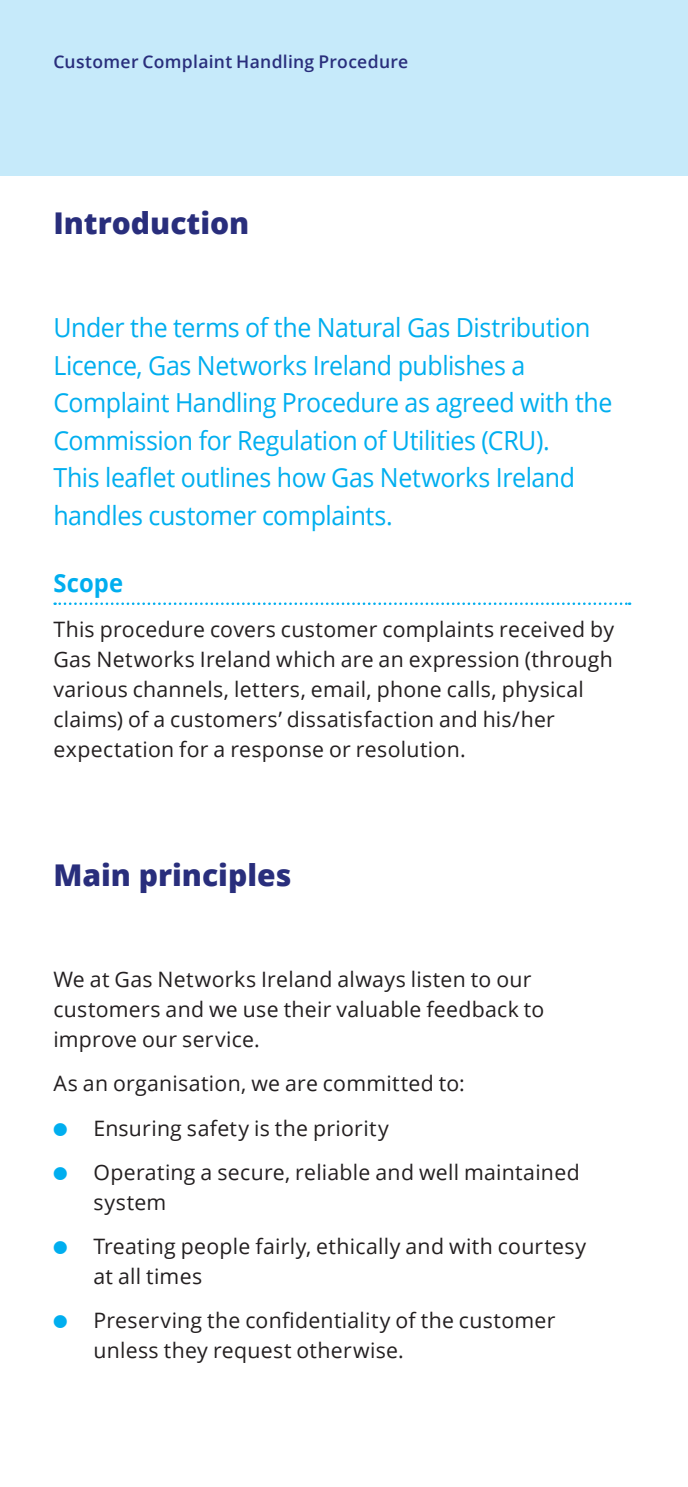
<style>
.page{position:relative;width:688px;height:1487px;background:#fff}
.page>*{position:absolute;margin:0;border:0;box-sizing:border-box;transform-origin:0 0}
.t1{font:800 30px "Open Sans";color:#292e7c}
.t2{font:26.25px/37.5px "Open Sans";letter-spacing:-.015em;color:#00aeef;scale:.95 1}
.t3{font:700 25px "Open Sans";letter-spacing:.01em;color:#00aeef;scale:.95 1}
.t4{font:21.25px/30px "Open Sans";letter-spacing:.015em;color:#231f20}
.t5{font:600 17.5px "Open Sans";letter-spacing:.015em;color:#292e7c}
.s1{font-family:"Monotype Sorts";font-size:17.5px;color:#00aeef}
</style>
<div class="page">
<svg style="left:55px;top:602px;width:574px;height:3px"></svg>
<div style="left:0;top:0;width:687px;height:175px;background:#c6eafa"></div>
<p class="t5" style="left:53px;top:50px;width:356px">Customer Complaint Handling Procedure</p>
<h4 class="t1" style="left:53px;top:200px;width:197px">Introduction</h4>
<p class="t2" style="left:53px;top:308px;width:589px">Under the terms of the Natural Gas Distribution Licence, Gas Networks Ireland publishes a Complaint Handling Procedure as agreed with the Commission for Regulation of Utilities (CRU).</p>
<p class="t2" style="left:53px;top:458px;width:550px">This leaflet outlines how Gas Networks Ireland</p>
<p class="t2" style="left:53px;top:496px;width:359px">handles customer complaints.</p>
<h5 class="t3" style="left:53px;top:566px;width:75px">Scope</h5>
<p class="t4" style="left:53px;top:613px;width:562px">This procedure covers customer complaints received by Gas Networks Ireland which are an expression (through various channels, letters, email, phone calls, physical claims) of a customers’ dissatisfaction and his/her expectation for a response or resolution.</p>
<h4 class="t1" style="left:53px;top:852px;width:239px">Main principles</h4>
<p class="t4" style="left:53px;top:964px;width:492px">We at Gas Networks Ireland always listen to our customers and we use their valuable feedback to improve our service.</p>
<p class="t4" style="left:53px;top:1068px;width:413px">As an organisation, we are committed to:</p>
<p class="t4" style="left:53px;top:1112px;width:337px"><span class="s1">l</span> Ensuring safety is the priority</p>
<p class="t4" style="left:93px;top:1156px;width:487px;text-indent:-40px"><span class="s1">l</span> Operating a secure, reliable and well maintained system</p>
<p class="t4" style="left:93px;top:1230px;width:494px;text-indent:-40px"><span class="s1">l</span> Treating people fairly, ethically and with courtesy at all times</p>
<p class="t4" style="left:93px;top:1304px;width:463px;text-indent:-40px"><span class="s1">l</span> Preserving the confidentiality of the customer unless they request otherwise.</p>
</div>
